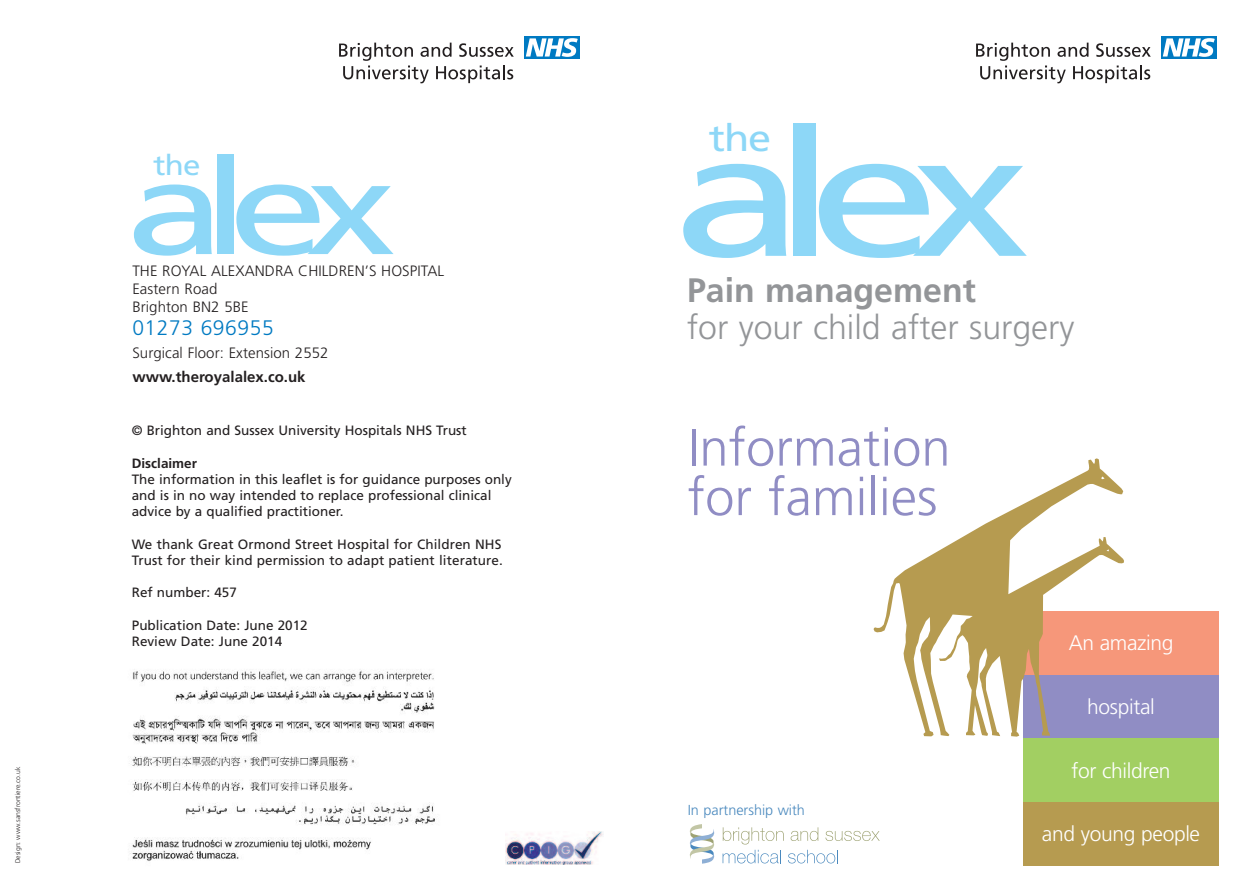
<style>
.page{position:relative;width:1259px;height:893px;background:#fff}
.page>*{position:absolute;margin:0;border:0;box-sizing:border-box;transform-origin:0 0}
.t1{font:176.25px "Frutiger";color:#8dd7f7;scale:1.34 1}
.t2{font:133.2px "Frutiger";color:#8dd7f7;scale:1.34 1}
.t3{font:300 52.65px/49.5px "Frutiger";color:#908dc4}
.t4{font:37.5px "Frutiger";color:#8dd7f7;scale:1.1 1}
.t5{font:300 33.9px "Frutiger";color:#939598}
.t6{font:700 33.9px "Frutiger";color:#939598}
.t7{font:28.35px "Frutiger";color:#8dd7f7;scale:1.1 1}
.t8{font:300 21px "Frutiger";letter-spacing:-.015em;color:#fff}
.t9{font:300 21px "Frutiger";letter-spacing:.03em;color:#007ac2}
.t10{font:300 15px/18px "Frutiger";letter-spacing:.005em;color:#231f20}
.t11{font:700 15px "Frutiger";color:#231f20}
.t12{font:300 14.4px "Frutiger";color:#4a89be}
.t13{font:13.5px/16.2px "Frutiger";color:#231f20}
.t14{font:700 13.5px "Frutiger";color:#231f20}
.t15{font:300 6.75px "Frutiger";color:#231f20}
</style>
<div class="page">
<div style="left:1023px;top:611px;width:195px;height:64px;background:#f6977a"></div>
<div style="left:1023px;top:675px;width:195px;height:63px;background:#908dc4"></div>
<div style="left:1023px;top:738px;width:195px;height:64px;background:#a2cf62"></div>
<div style="left:1023px;top:802px;width:195px;height:64px;background:#b69b50"></div>
<svg style="left:873px;top:458px;width:251px;height:279px"></svg>
<svg style="left:690px;top:824px;width:25px;height:40px"></svg>
<svg style="left:722px;top:827px;width:157px;height:36px"></svg>
<svg style="left:976px;top:43px;width:174px;height:40px"></svg>
<div style="left:1161px;top:36px;width:55px;height:23px;background:#007ac2"></div>
<svg style="left:1162px;top:38px;width:52px;height:19px"></svg>
<svg style="left:339px;top:43px;width:175px;height:40px"></svg>
<div style="left:524px;top:36px;width:56px;height:23px;background:#007ac2"></div>
<svg style="left:526px;top:38px;width:52px;height:19px"></svg>
<img style="left:129px;top:669px;width:306px;height:192px">
<img style="left:506px;top:831px;width:97px;height:33px">
<p class="t15" style="left:15px;top:863px;width:98px;rotate:-90deg">Design: www.sansfrontiere.co.uk</p>
<h3 class="t7" style="left:153px;top:153px;width:44px">the</h3>
<h2 class="t2" style="left:200px;top:154px;width:147px">l x</h2>
<p class="t10" style="left:132px;top:281px;width:118px">Eastern Road<br>Brighton BN2 5BE</p>
<h3 class="t9" style="left:132px;top:319px;width:143px">01273 696955</h3>
<p class="t10" style="left:132px;top:345px;width:198px">Surgical Floor: Extension 2552</p>
<p class="t11" style="left:132px;top:370px;width:175px">www.theroyalalex.co.uk</p>
<h2 class="t2" style="left:126px;top:154px;width:152px">ae</h2>
<p class="t10" style="left:132px;top:263px;width:313px">THE ROYAL ALEXANDRA CHILDREN’S HOSPITAL</p>
<p class="t13" style="left:132px;top:424px;width:336px">© Brighton and Sussex University Hospitals NHS Trust</p>
<p class="t14" style="left:132px;top:458px;width:67px">Disclaimer</p>
<p class="t13" style="left:132px;top:472px;width:381px">The information in this leaflet is for guidance purposes only and is in no way intended to replace professional clinical advice by a qualified practitioner.</p>
<p class="t13" style="left:132px;top:537px;width:372px">We thank Great Ormond Street Hospital for Children NHS<br>Trust for their kind permission to adapt patient literature.</p>
<p class="t13" style="left:132px;top:586px;width:107px">Ref number: 457</p>
<p class="t13" style="left:132px;top:618px;width:177px">Publication Date: June 2012<br>Review Date: June 2014</p>
<h3 class="t4" style="left:709px;top:123px;width:58px">the</h3>
<h1 class="t1" style="left:672px;top:124px;width:268px">alex</h1>
<h3 class="t6" style="left:687px;top:276px;width:290px">Pain management</h3>
<h3 class="t5" style="left:687px;top:314px;width:389px">for your child after surgery</h3>
<h3 class="t3" style="left:687px;top:427px;width:264px">Information for families</h3>
<p class="t12" style="left:688px;top:804px;width:119px">In partnership with</p>
<h3 class="t8" style="left:1068px;top:634px;width:106px">An amazing</h3>
<h3 class="t8" style="left:1087px;top:698px;width:69px">hospital</h3>
<h3 class="t8" style="left:1071px;top:762px;width:100px">for children</h3>
<h3 class="t8" style="left:1042px;top:825px;width:160px">and young people</h3>
</div>
